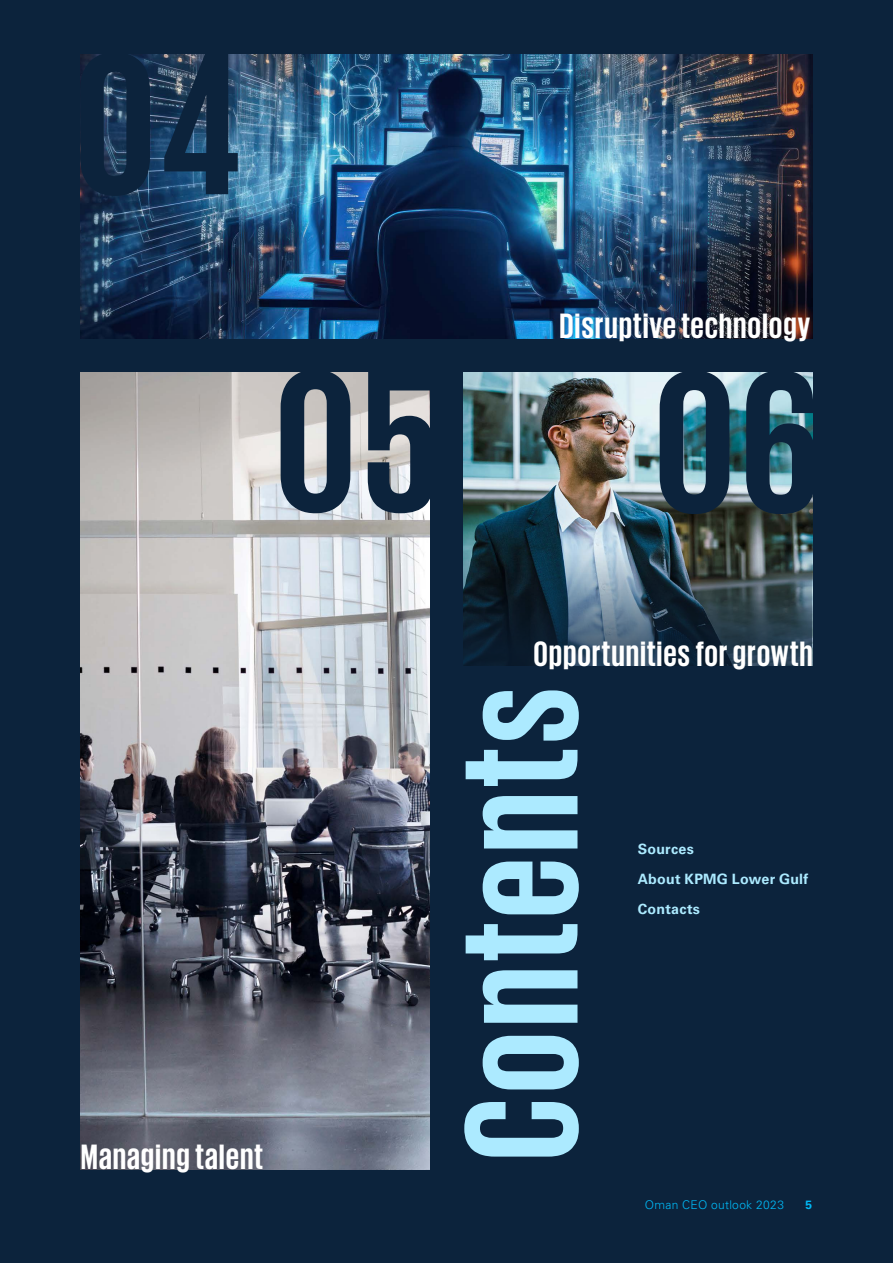
<style>
.page{position:relative;width:893px;height:1263px;background:#0c233c}
.page>*{position:absolute;margin:0;border:0;box-sizing:border-box;transform-origin:0 0}
.t1{font:700 207px "KPMG";color:#0c233c}
.t2{font:700 165px "KPMG";letter-spacing:.02em;color:#aceaff}
.t3{font:700 36px "KPMG";letter-spacing:.025em;color:#fff}
.t4{font:700 14.25px/30px "Univers LT Std";letter-spacing:.015em;color:#aceaff}
.t5{font:300 12px "Univers LT Std";letter-spacing:.025em;color:#00b8f5}
.t6{font:700 12px "Univers LT Std";color:#00b8f5}
</style>
<div class="page">
<img style="left:81px;top:55px;width:731px;height:283px">
<img style="left:463px;top:372px;width:349px;height:174px">
<img style="left:81px;top:372px;width:348px;height:797px">
<svg style="left:463px;top:546px;width:349px;height:119px"></svg>
<hr style="left:0;top:0;width:1px;height:1263px;background:#000">
<h1 class="t1" style="left:74px;top:20px;width:169px">04</h1>
<p class="t3" style="left:559px;top:308px;width:252px">Disruptive technology</p>
<h1 class="t1" style="left:275px;top:338px;width:547px">05 06</h1>
<p class="t3" style="left:81px;top:1139px;width:184px">Managing talent</p>
<p class="t3" style="left:533px;top:635px;width:281px">Opportunities for growth</p>
<h2 class="t2" style="left:439px;top:1161px;width:476px;rotate:-90deg">Contents</h2>
<p class="t4" style="left:638px;top:834px;width:172px">Sources<br>About KPMG Lower Gulf<br>Contacts</p>
<p class="t5" style="left:645px;top:1197px;width:141px">Oman CEO outlook 2023</p>
<p class="t6" style="left:805px;top:1198px;width:8px">5</p>
</div>
